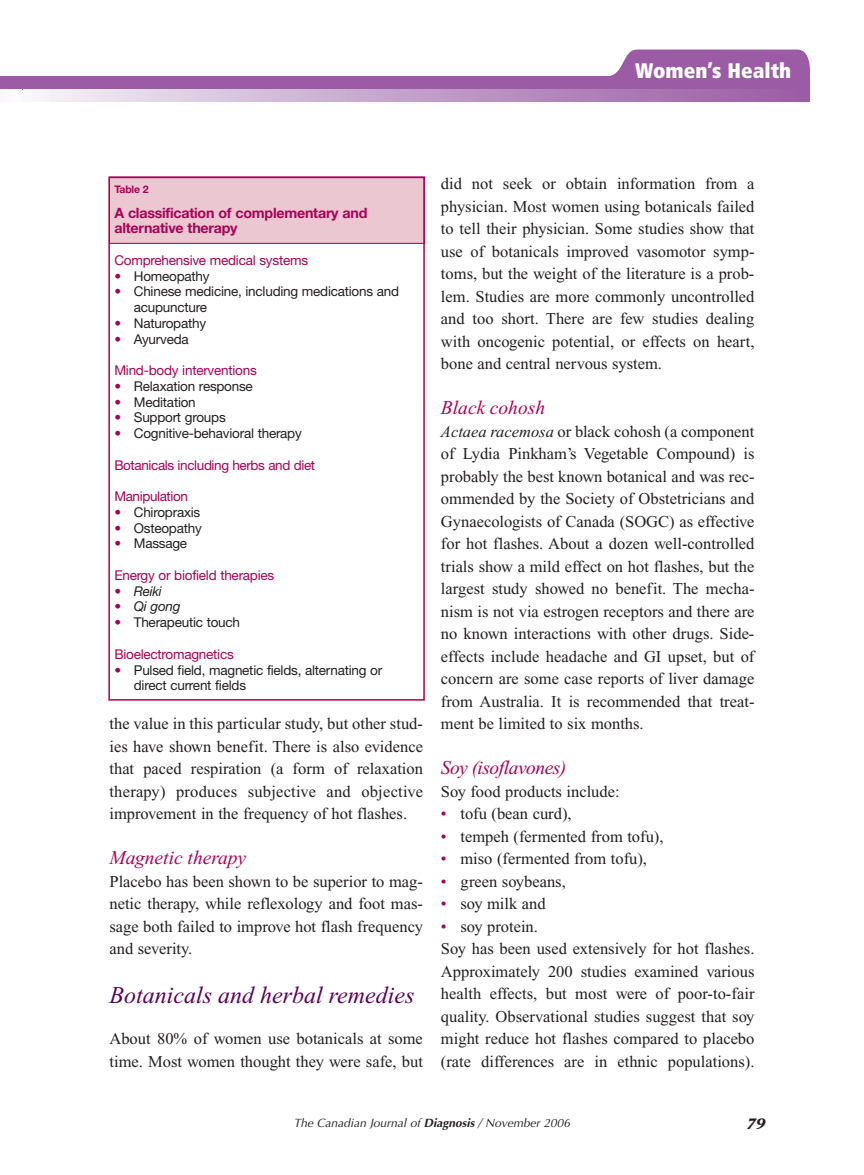
<style>
.page{position:relative;width:864px;height:1175px;background:#fff}
.page>*{position:absolute;margin:0;border:0;box-sizing:border-box;transform-origin:0 0}
.t1{font:italic 24px "Times New Roman";color:#590157}
.t2{font:900 condensed 21px "Frutiger";color:#fff}
.t3{font:italic 19.5px "Times New Roman";color:#a90156}
.t4{font:italic 19.5px "Times New Roman";letter-spacing:-.025em;color:#a90156}
.t5{font:16.5px/22.5px "Times New Roman";color:#231f20;text-align:justify}
.t6{font:italic 700 15px "Stone Serif";color:#231f20}
.t7{font:700 14.25px/15.8px "Helvetica Neue";letter-spacing:-.015em;color:#a90156}
.t8{font:13.5px/15.8px "Helvetica Neue";letter-spacing:-.015em;color:#231f20}
.t9{font:13.5px "Helvetica Neue";letter-spacing:-.015em;color:#a90156}
.t10{font:italic 13.5px "Helvetica Neue";letter-spacing:-.015em;color:#231f20}
.t11{font:italic 12px "Optima";color:#231f20}
.t12{font:700 10.5px "Helvetica Neue";letter-spacing:-.015em;color:#a90156}
.s1{color:#a90156}
.s2{font-style:normal;color:#a90156}
.s3{font-style:italic}
.s4{font-weight:700}
</style>
<div class="page">
<div style="left:109px;top:177px;width:315px;height:66px;background:#eac7d1"></div>
<div style="left:109px;top:177px;width:316px;height:67px;border:1px solid #a90156"></div>
<svg style="left:610px;top:49px;width:200px;height:27px;background:#a46aad"></svg>
<div style="left:0;top:76px;width:810px;height:13px;background:#9b5ba5"></div>
<svg style="left:22px;top:89px;width:788px;height:13px;background:#c4a3cc"></svg>
<div style="left:0;top:89px;width:21px;height:13px;background:#fcfafc"></div>
<div style="left:108px;top:177px;width:317px;height:523px;border:2px solid #a90156"></div>
<p class="t2" style="left:635px;top:62px;width:158px">Women’s Health</p>
<p class="t12" style="left:114px;top:185px;width:36px">Table 2</p>
<p class="t7" style="left:114px;top:206px;width:255px">A classification of complementary and alternative therapy</p>
<p class="t9" style="left:114px;top:255px;width:195px">Comprehensive medical systems</p>
<p class="t8" style="left:114px;top:269px;width:97px"><span class="s1">•</span> Homeopathy</p>
<p class="t8" style="left:134px;top:285px;width:267px;text-indent:-19px"><span class="s1">•</span> Chinese medicine, including medications and acupuncture</p>
<p class="t8" style="left:114px;top:316px;width:93px"><span class="s1">•</span> Naturopathy</p>
<p class="t8" style="left:114px;top:332px;width:76px"><span class="s1">•</span> Ayurveda</p>
<p class="t9" style="left:114px;top:365px;width:144px">Mind-body interventions</p>
<p class="t8" style="left:114px;top:379px;width:140px"><span class="s1">•</span> Relaxation response</p>
<p class="t8" style="left:114px;top:395px;width:83px"><span class="s1">•</span> Meditation</p>
<p class="t8" style="left:114px;top:411px;width:113px"><span class="s1">•</span> Support groups</p>
<p class="t8" style="left:114px;top:427px;width:189px"><span class="s1">•</span> Cognitive-behavioral therapy</p>
<p class="t9" style="left:114px;top:460px;width:202px">Botanicals including herbs and diet</p>
<p class="t9" style="left:114px;top:491px;width:75px">Manipulation</p>
<p class="t8" style="left:114px;top:505px;width:87px"><span class="s1">•</span> Chiropraxis</p>
<p class="t8" style="left:114px;top:521px;width:89px"><span class="s1">•</span> Osteopathy</p>
<p class="t8" style="left:114px;top:537px;width:74px"><span class="s1">•</span> Massage</p>
<p class="t9" style="left:114px;top:570px;width:161px">Energy or biofield therapies</p>
<p class="t10" style="left:114px;top:586px;width:49px"><span class="s2">•</span> Reiki</p>
<p class="t10" style="left:114px;top:602px;width:68px"><span class="s2">•</span> Qi gong</p>
<p class="t8" style="left:114px;top:616px;width:127px"><span class="s1">•</span> Therapeutic touch</p>
<p class="t9" style="left:114px;top:649px;width:121px">Bioelectromagnetics</p>
<p class="t8" style="left:134px;top:663px;width:250px;text-indent:-19px"><span class="s1">•</span> Pulsed field, magnetic fields, alternating or direct current fields</p>
<p class="t5" style="left:110px;top:714px;width:315px">the value in this particular study, but other stud&shy;ies have shown benefit. There is also evidence that paced respiration (a form of relaxation therapy) produces subjective and objective improvement in the frequency of hot flashes.</p>
<p class="t3" style="left:110px;top:850px;width:138px">Magnetic therapy</p>
<p class="t5" style="left:110px;top:871px;width:315px">Placebo has been shown to be superior to mag&shy;netic therapy, while reflexology and foot mas&shy;sage both failed to improve hot flash frequency and severity.</p>
<h1 class="t1" style="left:110px;top:986px;width:307px">Botanicals and herbal remedies</h1>
<p class="t5" style="left:110px;top:1029px;width:315px">About 80% of women use botanicals at some time. Most women thought they were safe, but</p>
<p class="t5" style="left:441px;top:174px;width:315px">did not seek or obtain information from a physician. Most women using botanicals failed to tell their physician. Some studies show that use of botanicals improved vasomotor symp&shy;toms, but the weight of the literature is a prob&shy;lem. Studies are more commonly uncontrolled and too short. There are few studies dealing with oncogenic potential, or effects on heart, bone and central nervous system.</p>
<p class="t3" style="left:441px;top:400px;width:106px">Black cohosh</p>
<p class="t5" style="left:441px;top:421px;width:315px"><span class="s3">Actaea racemosa</span> or black cohosh (a component of Lydia Pinkham’s Vegetable Compound) is probably the best known botanical and was rec&shy;ommended by the Society of Obstetricians and Gynaecologists of Canada (SOGC) as effective for hot flashes. About a dozen well-controlled trials show a mild effect on hot flashes, but the largest study showed no benefit. The mecha&shy;nism is not via estrogen receptors and there are no known interactions with other drugs. Side&shy;effects include headache and GI upset, but of concern are some case reports of liver damage from Australia. It is recommended that treat&shy;ment be limited to six months.</p>
<p class="t4" style="left:441px;top:760px;width:127px">Soy (isoflavones)</p>
<p class="t5" style="left:441px;top:781px;width:180px">Soy food products include:</p>
<p class="t5" style="left:441px;top:804px;width:132px"><span class="s1">•</span> tofu (bean curd),</p>
<p class="t5" style="left:441px;top:826px;width:224px"><span class="s1">•</span> tempeh (fermented from tofu),</p>
<p class="t5" style="left:441px;top:849px;width:208px"><span class="s1">•</span> miso (fermented from tofu),</p>
<p class="t5" style="left:441px;top:871px;width:126px"><span class="s1">•</span> green soybeans,</p>
<p class="t5" style="left:441px;top:894px;width:106px"><span class="s1">•</span> soy milk and</p>
<p class="t5" style="left:441px;top:916px;width:315px;text-align:left"><span class="s1">•</span> soy protein.<br>Soy has been used extensively for hot flashes.<br>Approximately 200 studies examined various health effects, but most were of poor-to-fair quality. Observational studies suggest that soy might reduce hot flashes compared to placebo (rate differences are in ethnic populations).</p>
<p class="t11" style="left:294px;top:1118px;width:278px">The Canadian Journal of <span class="s4">Diagnosis</span> / November 2006</p>
<p class="t6" style="left:747px;top:1117px;width:20px">79</p>
</div>
